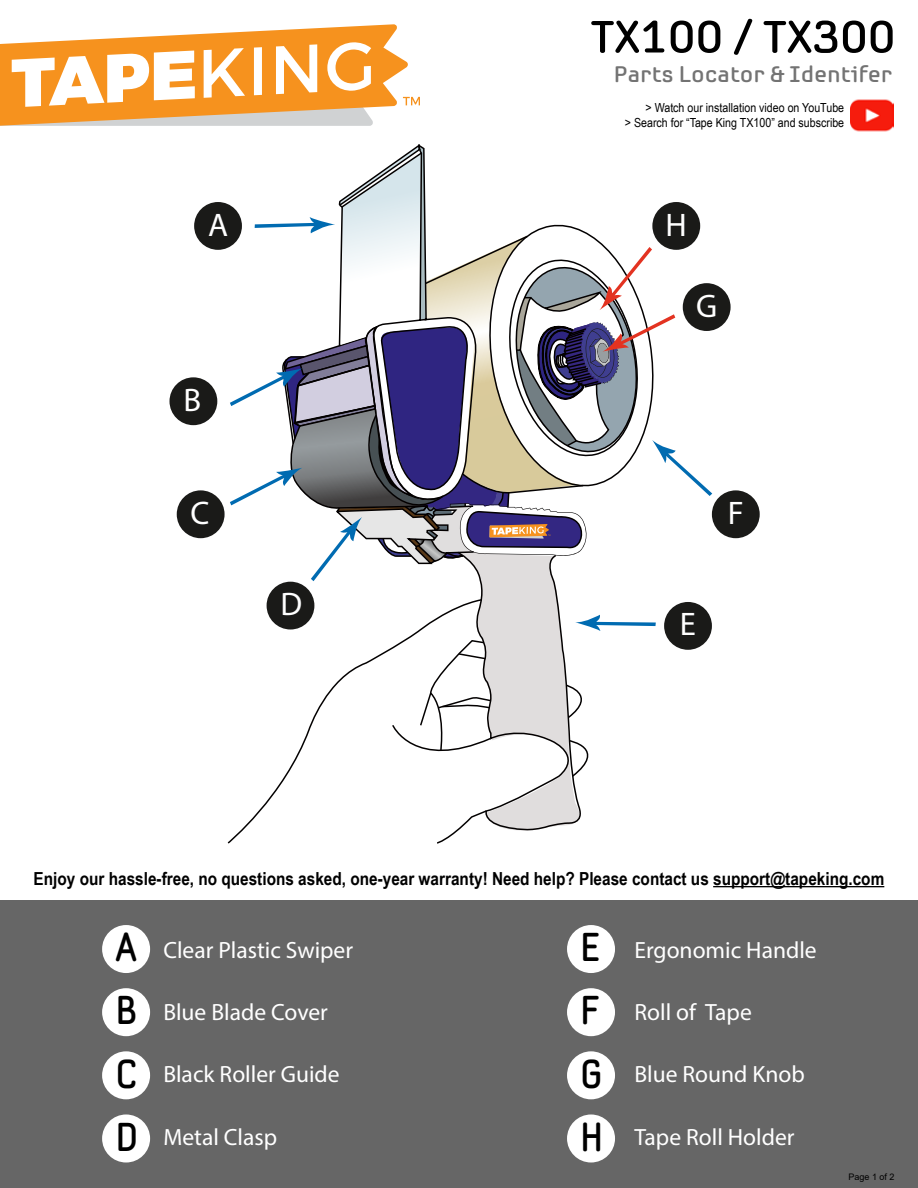
<style>
.page{position:relative;width:918px;height:1188px;background:#fff}
.page>*{position:absolute;margin:0;border:0;box-sizing:border-box;transform-origin:0 0}
.t1{font:700 45px "Samsung Imagination";color:#000;scale:1.16 1}
.t2{font:700 40.2px/63.2px "Samsung Imagination";color:#000;text-align:justify}
.t3{font:32.7px "Myriad Pro";color:#fff}
.t4{font:23.55px "Myriad Pro";color:#fff}
.t5{font:700 22.5px "Samsung Imagination";color:#737373;scale:1.16 1}
.t6{font:700 18px "Arial Narrow";color:#000;scale:1.04 1}
.t7{font:12.45px/15px "Arial Narrow";color:#000;text-align:right;scale:1.04 1}
.t8{font:9px "Arial";color:#000}
</style>
<div class="page">
<div style="left:0;top:900px;width:918px;height:288px;background:#666"></div>
<svg style="left:0;top:24px;width:420px;height:102px"></svg>
<div style="left:194px;top:202px;width:48px;height:48px;background:#1a1a18;border-radius:50%"></div>
<div style="left:170px;top:377px;width:47px;height:48px;background:#1a1a18;border-radius:50%"></div>
<div style="left:177px;top:490px;width:48px;height:48px;background:#1a1a18;border-radius:50%"></div>
<div style="left:712px;top:490px;width:48px;height:48px;background:#1a1a18;border-radius:50%"></div>
<div style="left:683px;top:283px;width:48px;height:48px;background:#1a1a18;border-radius:50%"></div>
<svg style="left:230px;top:145px;width:482px;height:699px"></svg>
<div style="left:102px;top:925px;width:48px;height:48px;background:#fff;border-radius:50%"></div>
<div style="left:102px;top:988px;width:48px;height:48px;background:#fff;border-radius:50%"></div>
<div style="left:102px;top:1051px;width:48px;height:48px;background:#fff;border-radius:50%"></div>
<div style="left:102px;top:1115px;width:48px;height:47px;background:#fff;border-radius:50%"></div>
<div style="left:567px;top:925px;width:48px;height:48px;background:#fff;border-radius:50%"></div>
<div style="left:567px;top:988px;width:48px;height:48px;background:#fff;border-radius:50%"></div>
<div style="left:567px;top:1051px;width:48px;height:48px;background:#fff;border-radius:50%"></div>
<div style="left:567px;top:1115px;width:48px;height:47px;background:#fff;border-radius:50%"></div>
<img style="left:850px;top:99px;width:43px;height:33px">
<hr style="left:713px;top:886px;width:171px;height:1px;background:#000">
<h3 class="t3" style="left:208px;top:204px;width:22px">A</h3>
<h3 class="t3" style="left:183px;top:380px;width:19px">B</h3>
<h3 class="t3" style="left:191px;top:493px;width:20px">C</h3>
<h3 class="t3" style="left:280px;top:584px;width:23px">D</h3>
<h1 class="t1" style="left:591px;top:9px;width:264px">TX100 / TX300</h1>
<p class="t5" style="left:614px;top:61px;width:242px">Parts Locator &amp; Identifer</p>
<p class="t7" style="left:625px;top:100px;width:212px">&gt; Watch our installation video on YouTube<br>&gt; Search for “Tape King TX100” and subscribe</p>
<h3 class="t3" style="left:666px;top:204px;width:23px">H</h3>
<h3 class="t3" style="left:696px;top:286px;width:23px">G</h3>
<h3 class="t3" style="left:728px;top:493px;width:17px">F</h3>
<h3 class="t3" style="left:680px;top:604px;width:18px">E</h3>
<p class="t6" style="left:34px;top:865px;width:819px">Enjoy our hassle-free, no questions asked, one-year warranty! Need help? Please contact us support@tapeking.com</p>
<h2 class="t2" style="left:115px;top:915px;width:25px">A B C D</h2>
<h2 class="t2" style="left:580px;top:915px;width:25px">E F G H</h2>
<p class="t4" style="left:163px;top:936px;width:191px">Clear Plastic Swiper</p>
<p class="t4" style="left:163px;top:998px;width:166px">Blue Blade Cover</p>
<p class="t4" style="left:163px;top:1060px;width:178px">Black Roller Guide</p>
<p class="t4" style="left:163px;top:1123px;width:115px">Metal Clasp</p>
<p class="t4" style="left:634px;top:936px;width:184px">Ergonomic Handle</p>
<p class="t4" style="left:634px;top:998px;width:119px">Roll of Tape</p>
<p class="t4" style="left:634px;top:1060px;width:172px">Blue Round Knob</p>
<p class="t4" style="left:634px;top:1123px;width:162px">Tape Roll Holder</p>
<p class="t8" style="left:849px;top:1170px;width:48px">Page 1 of 2</p>
</div>
